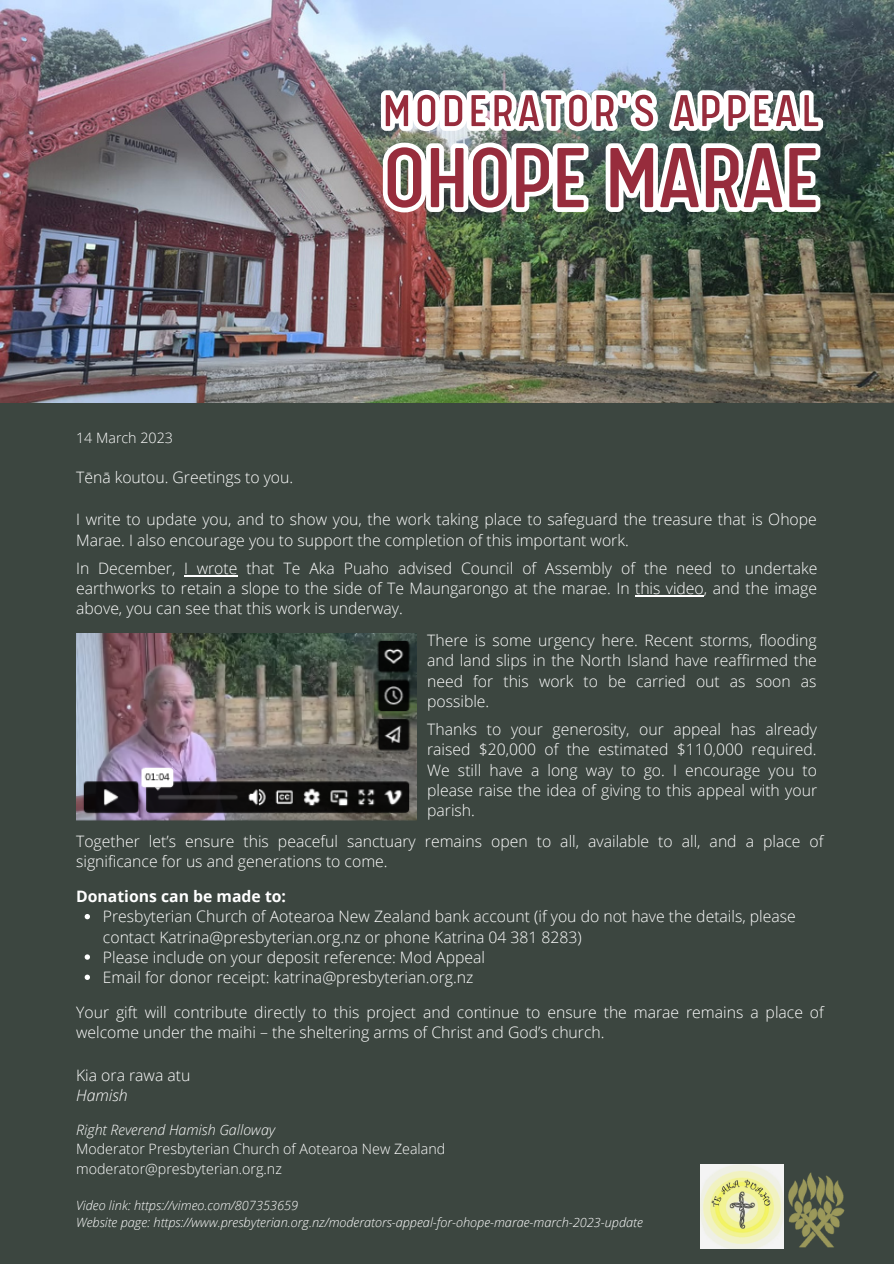
<style>
.page{position:relative;width:894px;height:1264px;background:#fff}
.page>*{position:absolute;margin:0;border:0;box-sizing:border-box;transform-origin:0 0}
.t1{font:95.7px "Calps";color:#972c3c}
.t2{font:50.1px "Calps";letter-spacing:.09em;color:#972c3c}
.t3{font:300 15.75px/20.2px "Open Sans";color:#fff}
.t4{font:700 15.75px "Open Sans";color:#fff}
.t5{font:italic 300 15.75px "Open Sans";color:#fff}
.t6{font:300 14.25px/19.2px "Open Sans";color:#fff}
.t7{font:italic 300 14.25px "Open Sans";color:#fff}
.t8{font:italic 300 12.75px/17px "Open Sans";color:#fff}
</style>
<div class="page">
<div style="left:0;top:0;width:893px;height:1263px;background:#3c4640"></div>
<svg style="left:85px;top:914px;width:5px;height:5px"></svg>
<svg style="left:85px;top:954px;width:5px;height:5px"></svg>
<svg style="left:85px;top:974px;width:5px;height:5px"></svg>
<img style="left:788px;top:1172px;width:57px;height:76px">
<img style="left:700px;top:1164px;width:83px;height:84px">
<img style="left:0;top:0;width:893px;height:402px">
<svg style="left:376px;top:56px;width:451px;height:57px;background:#9baab1"></svg>
<svg style="left:375px;top:113px;width:453px;height:107px;background:#bbc1bd"></svg>
<hr style="left:184px;top:575px;width:53px;height:1px;background:#fff">
<hr style="left:635px;top:595px;width:68px;height:1px;background:#fff">
<img style="left:76px;top:633px;width:340px;height:188px">
<h2 class="t2" style="left:383px;top:90px;width:438px">MODERATOR'S APPEAL</h2>
<h1 class="t1" style="left:383px;top:138px;width:438px">OHOPE MARAE</h1>
<p class="t6" style="left:76px;top:428px;width:98px">14 March 2023</p>
<p class="t3" style="left:76px;top:466px;width:218px">Tēnā koutou. Greetings to you.</p>
<p class="t3" style="left:76px;top:509px;width:742px">I write to update you, and to show you, the work taking place to safeguard the treasure that is Ohope<br>Marae. I also encourage you to support the completion of this important work.</p>
<p class="t3" style="left:76px;top:557px;width:742px;text-align:justify">In December, I wrote that Te Aka Puaho advised Council of Assembly of the need to undertake earthworks to retain a slope to the side of Te Maungarongo at the marae. In this video, and the image above, you can see that this work is underway.</p>
<p class="t3" style="left:427px;top:629px;width:391px;text-align:justify">There is some urgency here. Recent storms, flooding and land slips in the North Island have reaffirmed the need for this work to be carried out as soon as possible.</p>
<p class="t3" style="left:427px;top:718px;width:391px;text-align:justify">Thanks to your generosity, our appeal has already raised $20,000 of the estimated $110,000 required.<br>We still have a long way to go. I encourage you to please raise the idea of giving to this appeal with your parish.</p>
<p class="t3" style="left:76px;top:830px;width:748px">Together let’s ensure this peaceful sanctuary remains open to all, available to all, and a place of significance for us and generations to come.</p>
<p class="t4" style="left:76px;top:885px;width:211px">Donations can be made to:</p>
<p class="t3" style="left:103px;top:906px;width:694px">Presbyterian Church of Aotearoa New Zealand bank account (if you do not have the details, please contact Katrina@presbyterian.org.nz or phone Katrina 04 381 8283)<br>Please include on your deposit reference: Mod Appeal<br>Email for donor receipt: katrina@presbyterian.org.nz</p>
<p class="t3" style="left:76px;top:1002px;width:749px">Your gift will contribute directly to this project and continue to ensure the marae remains a place of welcome under the maihi – the sheltering arms of Christ and God’s church.</p>
<p class="t3" style="left:76px;top:1064px;width:116px">Kia ora rawa atu</p>
<p class="t5" style="left:76px;top:1084px;width:53px">Hamish</p>
<p class="t7" style="left:76px;top:1120px;width:201px">Right Reverend Hamish Galloway</p>
<p class="t6" style="left:76px;top:1139px;width:370px">Moderator Presbyterian Church of Aotearoa New Zealand moderator@presbyterian.org.nz</p>
<p class="t8" style="left:76px;top:1196px;width:568px">Video link: https://vimeo.com/807353659<br>Website page: https://www.presbyterian.org.nz/moderators-appeal-for-ohope-marae-march-2023-update</p>
</div>
